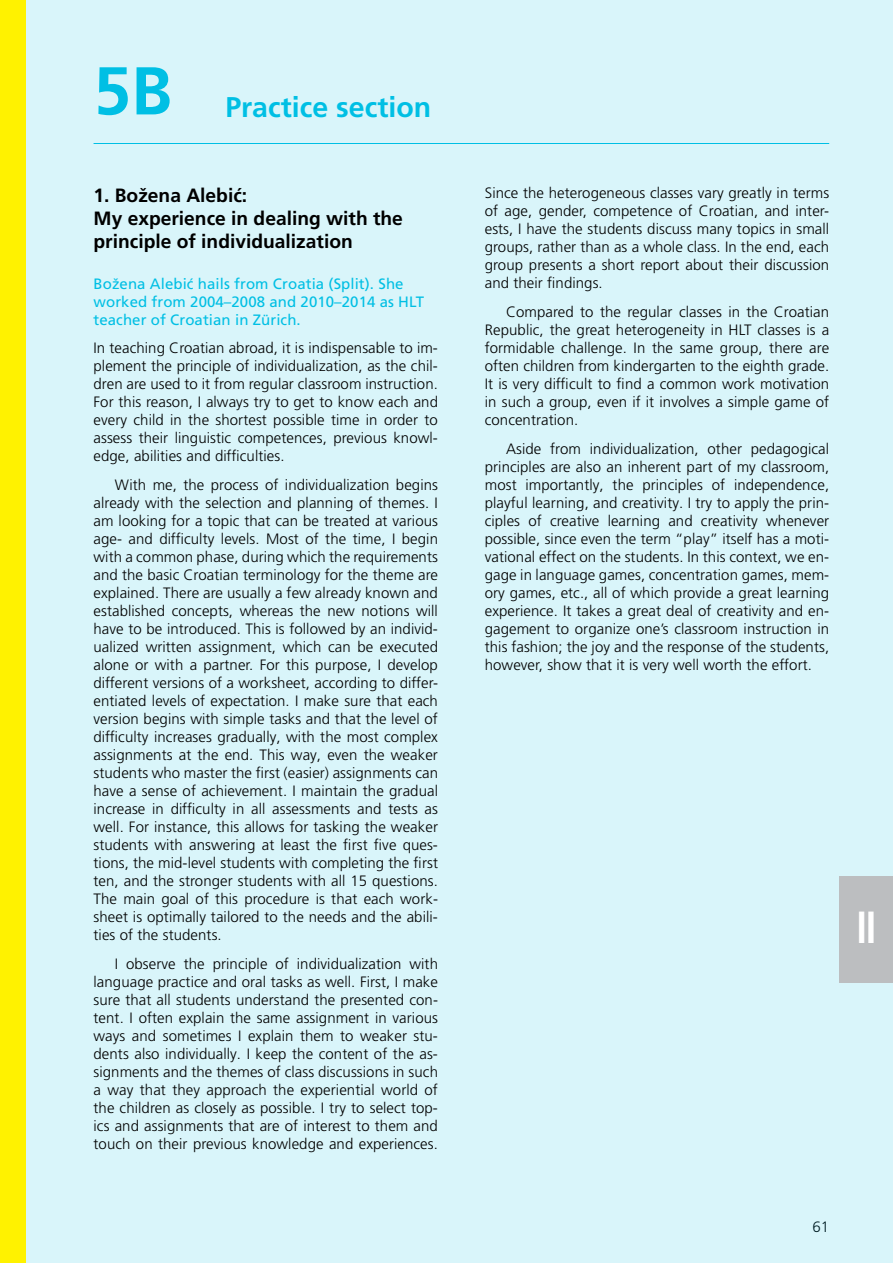
<style>
.page{position:relative;width:893px;height:1263px;background:#d9f5fa}
.page>*{position:absolute;margin:0;border:0;box-sizing:border-box;transform-origin:0 0}
.t1{font:700 67.5px "Frutiger LT Pro";color:#00bfe4}
.t2{font:700 condensed 45px "Frutiger";color:#fff;scale:.9 1}
.t3{font:700 28.5px "Frutiger LT Pro";color:#00bfe4}
.t4{font:700 19.2px/23.1px "Frutiger LT Pro";color:#000}
.t5{font:300 15px/18px "Frutiger LT Pro";letter-spacing:.005em;color:#000;text-align:justify}
.t6{font:15px/18px "Frutiger LT Pro";letter-spacing:.005em;color:#00bfe4}
</style>
<div class="page">
<hr style="left:94px;top:143px;width:735px;height:1px;background:#00bfe4">
<div style="left:840px;top:876px;width:53px;height:106px;background:#bcbec0"></div>
<div style="left:0;top:0;width:26px;height:1263px;background:#fff200"></div>
<h1 class="t1" style="left:94px;top:51px;width:80px">5B</h1>
<h3 class="t3" style="left:225px;top:90px;width:207px">Practice section</h3>
<p class="t4" style="left:94px;top:183px;width:311px">1. Božena Alebić:<br>My experience in dealing with the principle of individualization</p>
<p class="t6" style="left:94px;top:274px;width:332px">Božena Alebić hails from Croatia (Split). She worked from 2004–2008 and 2010–2014 as HLT teacher of Croatian in Zürich.</p>
<p class="t5" style="left:94px;top:339px;width:346px">In teaching Croatian abroad, it is indispensable to im&shy;plement the principle of individualization, as the chil&shy;dren are used to it from regular classroom instruction.<br>For this reason, I always try to get to know each and every child in the shortest possible time in order to assess their linguistic competences, previous knowl&shy;edge, abilities and difficulties.</p>
<p class="t5" style="left:94px;top:476px;width:346px;text-indent:21px">With me, the process of individualization begins already with the selection and planning of themes. I am looking for a topic that can be treated at various age- and difficulty levels. Most of the time, I begin with a common phase, during which the requirements and the basic Croatian terminology for the theme are explained. There are usually a few already known and established concepts, whereas the new notions will have to be introduced. This is followed by an individ&shy;ualized written assignment, which can be executed alone or with a partner. For this purpose, I develop different versions of a worksheet, according to differ&shy;entiated levels of expectation. I make sure that each version begins with simple tasks and that the level of difficulty increases gradually, with the most complex assignments at the end. This way, even the weaker students who master the first (easier) assignments can have a sense of achievement. I maintain the gradual increase in difficulty in all assessments and tests as well. For instance, this allows for tasking the weaker students with answering at least the first five ques&shy;tions, the mid-level students with completing the first ten, and the stronger students with all 15 questions.<br>The main goal of this procedure is that each work&shy;sheet is optimally tailored to the needs and the abili&shy;ties of the students.</p>
<p class="t5" style="left:94px;top:954px;width:346px;text-indent:21px">I observe the principle of individualization with language practice and oral tasks as well. First, I make sure that all students understand the presented con&shy;tent. I often explain the same assignment in various ways and sometimes I explain them to weaker stu&shy;dents also individually. I keep the content of the as&shy;signments and the themes of class discussions in such a way that they approach the experiential world of the children as closely as possible. I try to select top&shy;ics and assignments that are of interest to them and touch on their previous knowledge and experiences.</p>
<p class="t5" style="left:485px;top:184px;width:346px">Since the heterogeneous classes vary greatly in terms of age, gender, competence of Croatian, and inter&shy;ests, I have the students discuss many topics in small groups, rather than as a whole class. In the end, each group presents a short report about their discussion and their findings.</p>
<p class="t5" style="left:485px;top:303px;width:346px;text-indent:21px">Compared to the regular classes in the Croatian Republic, the great heterogeneity in HLT classes is a formidable challenge. In the same group, there are often children from kindergarten to the eighth grade.<br>It is very difficult to find a common work motivation in such a group, even if it involves a simple game of concentration.</p>
<p class="t5" style="left:485px;top:440px;width:346px;text-indent:21px">Aside from individualization, other pedagogical principles are also an inherent part of my classroom, most importantly, the principles of independence, playful learning, and creativity. I try to apply the prin&shy;ciples of creative learning and creativity whenever possible, since even the term “play” itself has a moti&shy;vational effect on the students. In this context, we en&shy;gage in language games, concentration games, mem&shy;ory games, etc., all of which provide a great learning experience. It takes a great deal of creativity and en&shy;gagement to organize one’s classroom instruction in this fashion; the joy and the response of the students, however, show that it is very well worth the effort.</p>
<h2 class="t2" style="left:856px;top:900px;width:24px">II</h2>
<p class="t5" style="left:812px;top:1217px;width:18px">61</p>
</div>
